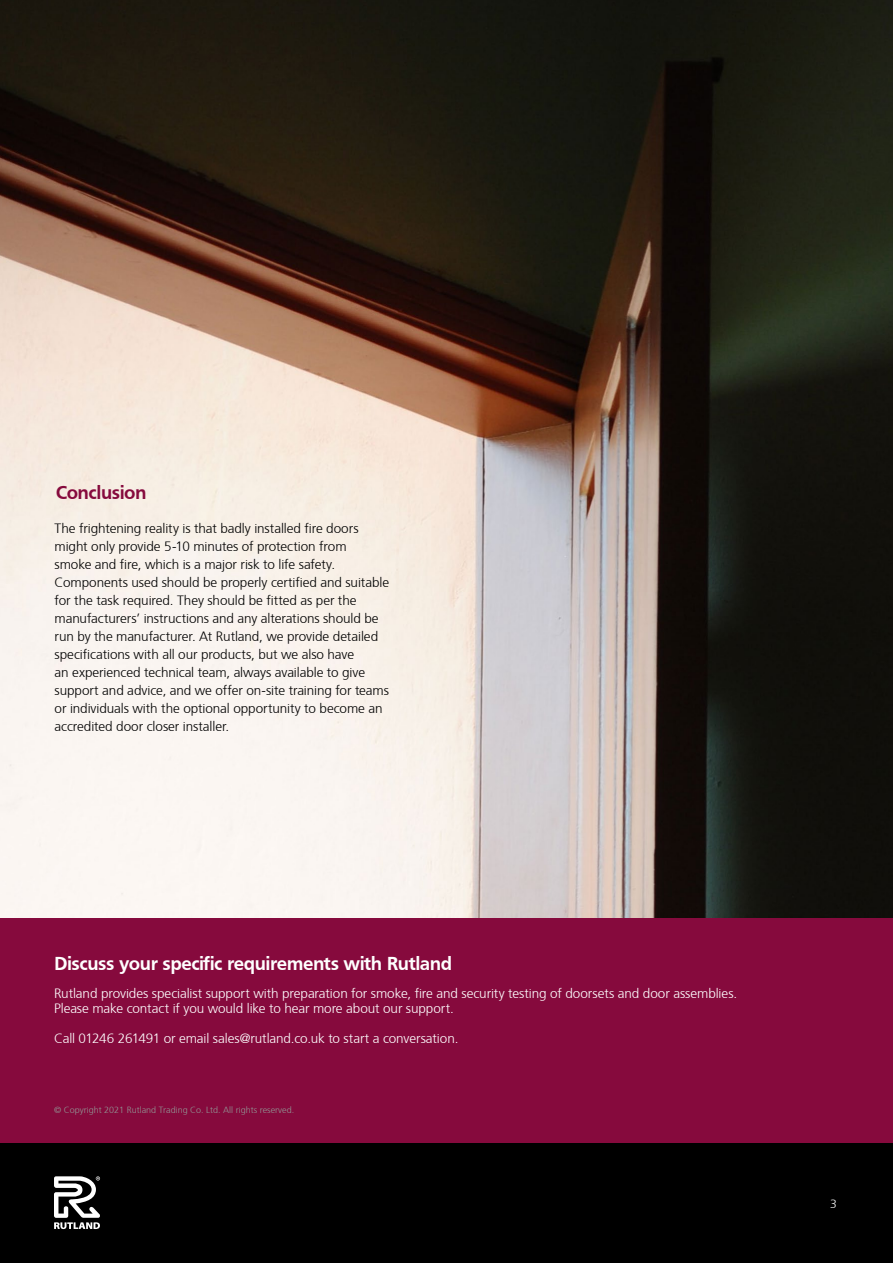
<style>
.page{position:relative;width:893px;height:1263px;background:#fff}
.page>*{position:absolute;margin:0;border:0;box-sizing:border-box;transform-origin:0 0}
.t1{font:700 19.5px "Frutiger";letter-spacing:-.025em;color:#fff}
.t2{font:700 19.5px "Frutiger";letter-spacing:-.025em;color:#860a3d}
.t3{font:300 13.5px/18px "Frutiger";letter-spacing:-.005em;color:#000}
.t4{font:300 13.5px/15px "Frutiger";letter-spacing:-.005em;color:#fff}
.t5{font:300 12px "Frutiger";color:#fff}
.t6{font:300 9px "Frutiger";color:#929896}
</style>
<div class="page">
<img style="left:0;top:0;width:893px;height:918px">
<div style="left:0;top:918px;width:893px;height:226px;background:#860a3d"></div>
<div style="left:0;top:1144px;width:893px;height:119px;background:#000"></div>
<svg style="left:54px;top:1176px;width:46px;height:53px"></svg>
<h1 class="t2" style="left:56px;top:481px;width:92px">Conclusion</h1>
<p class="t3" style="left:55px;top:518px;width:336px">The frightening reality is that badly installed fire doors might only provide 5-10 minutes of protection from<br>smoke and fire, which is a major risk to life safety.<br>Components used should be properly certified and suitable for the task required. They should be fitted as per the manufacturers’ instructions and any alterations should be run by the manufacturer. At Rutland, we provide detailed specifications with all our products, but we also have<br>an experienced technical team, always available to give support and advice, and we offer on-site training for teams or individuals with the optional opportunity to become an accredited door closer installer.</p>
<h1 class="t1" style="left:54px;top:952px;width:400px">Discuss your specific requirements with Rutland</h1>
<p class="t4" style="left:54px;top:984px;width:685px">Rutland provides specialist support with preparation for smoke, fire and security testing of doorsets and door assemblies.<br>Please make contact if you would like to hear more about our support.</p>
<p class="t4" style="left:54px;top:1029px;width:406px">Call 01246 261491 or email sales@rutland.co.uk to start a conversation.</p>
<p class="t6" style="left:54px;top:1103px;width:242px">© Copyright 2021 Rutland Trading Co. Ltd. All rights reserved.</p>
<p class="t5" style="left:830px;top:1195px;width:8px">3</p>
</div>
